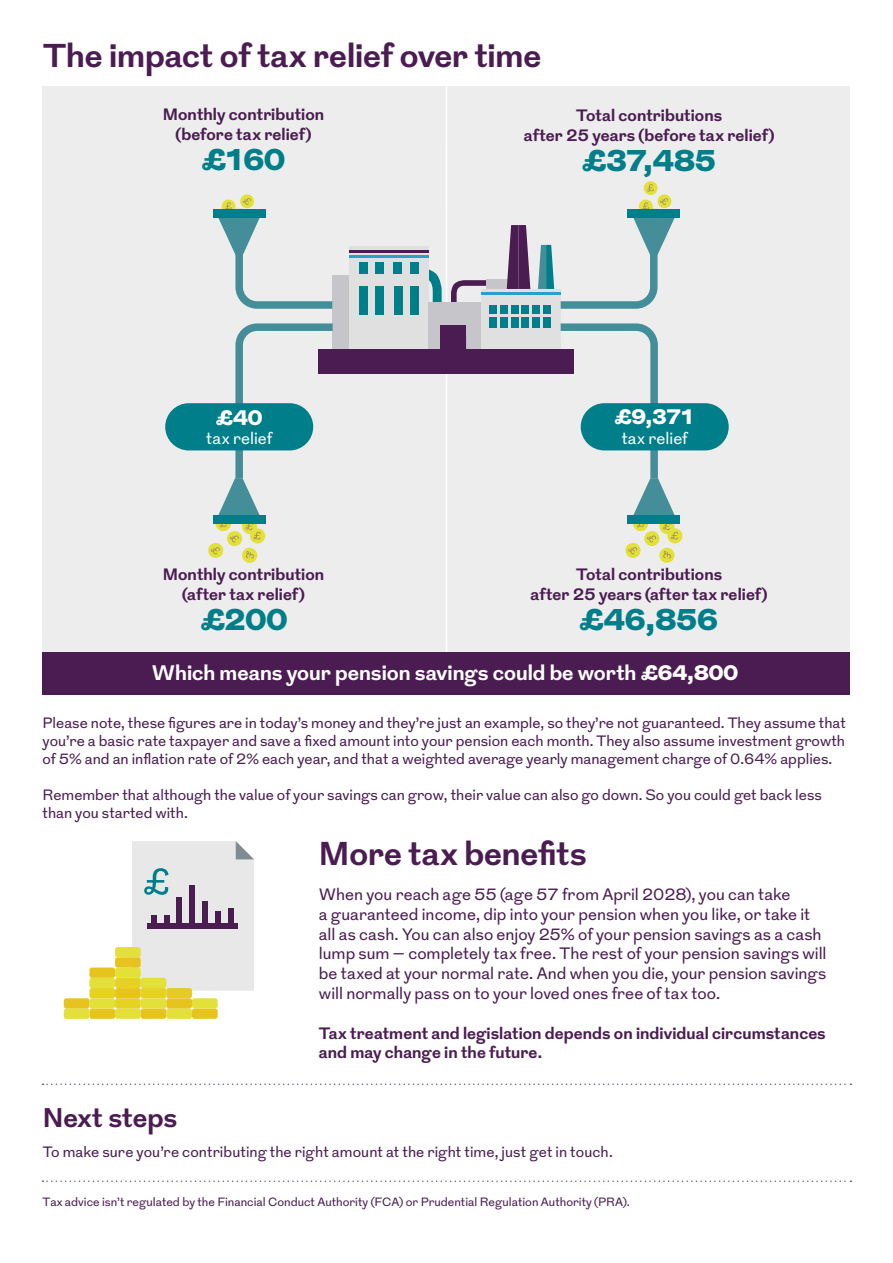
<style>
.page{position:relative;width:893px;height:1263px;background:#fff}
.page>*{position:absolute;margin:0;border:0;box-sizing:border-box;transform-origin:0 0}
.t1{font:700 33px "Grot";color:#4a1c51}
.t2{font:900 30px "Grot";letter-spacing:-.005em;color:#007e8a}
.t3{font:700 27px "Grot";color:#4a1c51}
.t4{font:700 21px "Grot";color:#fff}
.t5{font:900 21px "Grot";color:#fff}
.t6{font:16.5px/19.8px "Grot";color:#4a1c51}
.t7{font:700 16.5px/19.8px "Grot";letter-spacing:.005em;color:#4a1c51;text-align:center}
.t8{font:16.5px "Grot";color:#fff}
.t9{font:15px/18px "Grot";color:#4a1c51;text-align:justify}
.t10{font:12px "Grot";color:#4a1c51}
.s1{font-weight:900}
</style>
<div class="page">
<div style="left:43px;top:86px;width:807px;height:566px;background:#ededed"></div>
<hr style="left:446px;top:45px;width:1px;height:649px;background:#fff">
<div style="left:43px;top:652px;width:807px;height:43px;background:#4a1c51"></div>
<svg style="left:429px;top:269px;width:13px;height:33px"></svg>
<div style="left:349px;top:246px;width:80px;height:103px;background:#e0e0e0"></div>
<div style="left:359px;top:262px;width:9px;height:12px;background:#007e8a"></div>
<div style="left:375px;top:262px;width:9px;height:12px;background:#007e8a"></div>
<div style="left:393px;top:262px;width:9px;height:12px;background:#007e8a"></div>
<div style="left:410px;top:262px;width:9px;height:12px;background:#007e8a"></div>
<div style="left:359px;top:286px;width:9px;height:28px;background:#007e8a"></div>
<div style="left:375px;top:286px;width:9px;height:28px;background:#007e8a"></div>
<div style="left:394px;top:286px;width:8px;height:28px;background:#007e8a"></div>
<div style="left:410px;top:286px;width:9px;height:28px;background:#007e8a"></div>
<div style="left:481px;top:289px;width:80px;height:60px;background:#e0e0e0"></div>
<div style="left:543px;top:317px;width:8px;height:10px;background:#007e8a"></div>
<div style="left:500px;top:317px;width:8px;height:10px;background:#007e8a"></div>
<div style="left:522px;top:305px;width:7px;height:9px;background:#007e8a"></div>
<div style="left:543px;top:305px;width:8px;height:9px;background:#007e8a"></div>
<div style="left:511px;top:305px;width:7px;height:9px;background:#007e8a"></div>
<div style="left:511px;top:317px;width:7px;height:10px;background:#007e8a"></div>
<div style="left:500px;top:305px;width:8px;height:9px;background:#007e8a"></div>
<div style="left:522px;top:317px;width:7px;height:10px;background:#007e8a"></div>
<div style="left:489px;top:317px;width:8px;height:10px;background:#007e8a"></div>
<div style="left:489px;top:305px;width:8px;height:9px;background:#007e8a"></div>
<div style="left:532px;top:317px;width:8px;height:10px;background:#007e8a"></div>
<div style="left:532px;top:305px;width:8px;height:9px;background:#007e8a"></div>
<hr style="left:481px;top:292px;width:80px;height:2px;background:#2b9ecd">
<hr style="left:349px;top:250px;width:80px;height:2px;background:#4a1c51">
<hr style="left:349px;top:255px;width:80px;height:2px;background:#2b9ecd">
<svg style="left:451px;top:225px;width:79px;height:77px"></svg>
<div style="left:332px;top:275px;width:17px;height:74px;background:#c5c5ca"></div>
<svg style="left:218px;top:194px;width:115px;height:115px"></svg>
<svg style="left:207px;top:323px;width:126px;height:240px"></svg>
<svg style="left:538px;top:181px;width:137px;height:128px"></svg>
<div style="left:213px;top:209px;width:52px;height:9px;background:#007e8a"></div>
<div style="left:628px;top:209px;width:52px;height:9px;background:#007e8a"></div>
<div style="left:213px;top:515px;width:52px;height:9px;background:#007e8a"></div>
<svg style="left:667px;top:528px;width:16px;height:16px"></svg>
<svg style="left:560px;top:323px;width:118px;height:240px"></svg>
<div style="left:628px;top:515px;width:52px;height:9px;background:#007e8a"></div>
<div style="left:319px;top:349px;width:255px;height:25px;background:#4a1c51"></div>
<div style="left:581px;top:403px;width:148px;height:47px;background:#007e8a;border-radius:24px"></div>
<div style="left:165px;top:403px;width:148px;height:47px;background:#007e8a;border-radius:24px"></div>
<div style="left:429px;top:302px;width:52px;height:47px;background:#c5c5ca"></div>
<svg style="left:441px;top:325px;width:25px;height:24px"></svg>
<svg style="left:43px;top:1083px;width:808px;height:2px"></svg>
<svg style="left:43px;top:1180px;width:808px;height:2px"></svg>
<div style="left:132px;top:841px;width:122px;height:150px;background:#e8e8e8"></div>
<div style="left:147px;top:924px;width:90px;height:5px;background:#4a1c51"></div>
<div style="left:228px;top:908px;width:5px;height:18px;background:#4a1c51"></div>
<div style="left:215px;top:911px;width:6px;height:15px;background:#4a1c51"></div>
<div style="left:202px;top:901px;width:6px;height:25px;background:#4a1c51"></div>
<div style="left:190px;top:885px;width:5px;height:41px;background:#4a1c51"></div>
<div style="left:177px;top:897px;width:5px;height:29px;background:#4a1c51"></div>
<div style="left:164px;top:915px;width:5px;height:11px;background:#4a1c51"></div>
<div style="left:151px;top:915px;width:5px;height:11px;background:#4a1c51"></div>
<div style="left:115px;top:1008px;width:26px;height:11px;background:#e2e039;border-radius:3px"></div>
<div style="left:115px;top:998px;width:26px;height:10px;background:#e5d221;border-radius:3px"></div>
<div style="left:115px;top:988px;width:26px;height:10px;background:#e7c31e;border-radius:3px"></div>
<div style="left:115px;top:978px;width:26px;height:10px;background:#e5d221;border-radius:3px"></div>
<div style="left:115px;top:967px;width:26px;height:11px;background:#e2e039;border-radius:3px"></div>
<div style="left:115px;top:957px;width:26px;height:10px;background:#e7c31e;border-radius:3px"></div>
<div style="left:89px;top:1008px;width:26px;height:11px;background:#e7c31e;border-radius:3px"></div>
<div style="left:192px;top:1008px;width:26px;height:11px;background:#e7c31e;border-radius:3px"></div>
<div style="left:89px;top:998px;width:26px;height:10px;background:#e2e039;border-radius:3px"></div>
<div style="left:192px;top:998px;width:26px;height:10px;background:#e2e039;border-radius:3px"></div>
<div style="left:89px;top:988px;width:26px;height:10px;background:#e5d221;border-radius:3px"></div>
<div style="left:89px;top:978px;width:26px;height:10px;background:#e2e039;border-radius:3px"></div>
<div style="left:89px;top:967px;width:26px;height:11px;background:#e7c31e;border-radius:3px"></div>
<div style="left:141px;top:1008px;width:25px;height:11px;background:#e7c31e;border-radius:3px"></div>
<div style="left:141px;top:998px;width:25px;height:10px;background:#e2e039;border-radius:3px"></div>
<div style="left:141px;top:988px;width:25px;height:10px;background:#e5d221;border-radius:3px"></div>
<div style="left:141px;top:978px;width:25px;height:10px;background:#e2e039;border-radius:3px"></div>
<div style="left:166px;top:1008px;width:26px;height:11px;background:#e2e039;border-radius:3px"></div>
<div style="left:64px;top:1008px;width:25px;height:11px;background:#e2e039;border-radius:3px"></div>
<div style="left:166px;top:998px;width:26px;height:10px;background:#e7c31e;border-radius:3px"></div>
<div style="left:64px;top:998px;width:25px;height:10px;background:#e7c31e;border-radius:3px"></div>
<div style="left:166px;top:988px;width:26px;height:10px;background:#e6c92a;border-radius:3px"></div>
<div style="left:115px;top:947px;width:26px;height:10px;background:#e2e039;border-radius:3px"></div>
<h1 class="t1" style="left:43px;top:33px;width:500px">The impact of tax relief over time</h1>
<p class="t7" style="left:163px;top:106px;width:163px">Monthly contribution (before tax relief)</p>
<p class="t7" style="left:524px;top:106px;width:252px">Total contributions<br>after 25 years (before tax relief)</p>
<h2 class="t2" style="left:202px;top:138px;width:85px">£160</h2>
<h2 class="t2" style="left:582px;top:139px;width:136px">£37,485</h2>
<h3 class="t5" style="left:216px;top:403px;width:48px">£40</h3>
<p class="t8" style="left:206px;top:428px;width:68px">tax relief</p>
<h3 class="t5" style="left:614px;top:402px;width:82px">£9,371</h3>
<p class="t8" style="left:622px;top:427px;width:68px">tax relief</p>
<p class="t7" style="left:163px;top:565px;width:163px">Monthly contribution (after tax relief)</p>
<p class="t7" style="left:531px;top:565px;width:238px">Total contributions<br>after 25 years (after tax relief)</p>
<h2 class="t2" style="left:200px;top:598px;width:89px">£200</h2>
<h2 class="t2" style="left:579px;top:598px;width:140px">£46,856</h2>
<h3 class="t4" style="left:152px;top:658px;width:588px">Which means your pension savings could be worth <span class="s1">£64,800</span></h3>
<p class="t9" style="left:43px;top:714px;width:805px">Please note, these figures are in today’s money and they’re just an example, so they’re not guaranteed. They assume that you’re a basic rate taxpayer and save a fixed amount into your pension each month. They also assume investment growth of 5% and an inflation rate of 2% each year, and that a weighted average yearly management charge of 0.64% applies.</p>
<p class="t9" style="left:43px;top:786px;width:781px">Remember that although the value of your savings can grow, their value can also go down. So you could get back less than you started with.</p>
<h1 class="t1" style="left:319px;top:831px;width:269px">More tax benefits</h1>
<p class="t6" style="left:319px;top:885px;width:509px">When you reach age 55 (age 57 from April 2028), you can take<br>a guaranteed income, dip into your pension when you like, or take it all as cash. You can also enjoy 25% of your pension savings as a cash lump sum – completely tax free. The rest of your pension savings will be taxed at your normal rate. And when you die, your pension savings will normally pass on to your loved ones free of tax too.</p>
<p class="t7" style="left:319px;top:1024px;width:508px;text-align:left">Tax treatment and legislation depends on individual circumstances and may change in the future.</p>
<h3 class="t3" style="left:43px;top:1099px;width:136px">Next steps</h3>
<p class="t9" style="left:43px;top:1143px;width:572px">To make sure you’re contributing the right amount at the right time, just get in touch.</p>
<p class="t10" style="left:43px;top:1193px;width:589px">Tax advice isn’t regulated by the Financial Conduct Authority (FCA) or Prudential Regulation Authority (PRA).</p>
</div>
